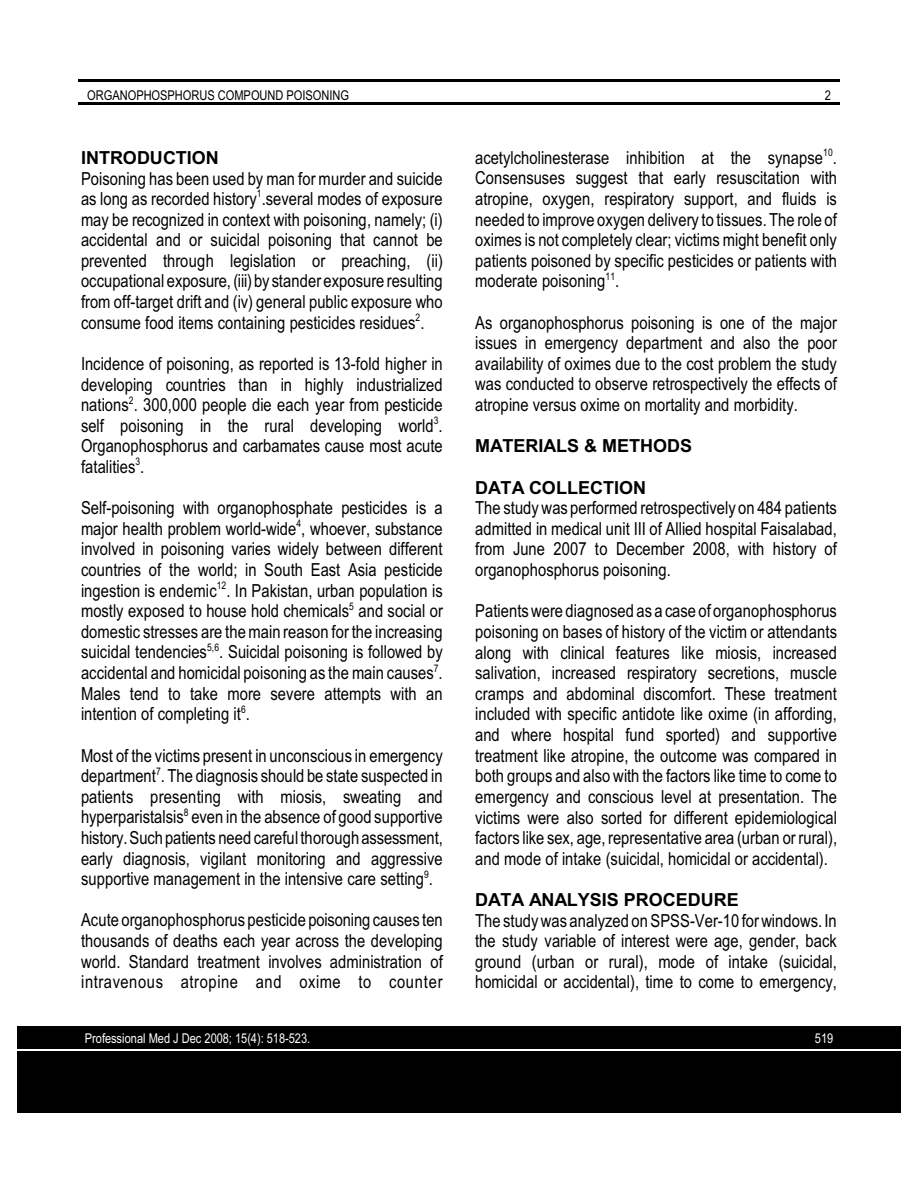
<style>
.page{position:relative;width:918px;height:1188px;background:#fff}
.page>*{position:absolute;margin:0;border:0;box-sizing:border-box;transform-origin:0 0}
.t1{font:18px/20.5px "Arial Narrow";color:#000;text-align:justify}
.t2{font:700 18px "Arial";color:#000}
.t3{font:13.5px "Arial Narrow";color:#fff}
.t4{font:13.5px "Arial Narrow";color:#000}
.t5{font:10.5px "Arial Narrow";color:#000}
</style>
<div class="page">
<hr style="left:78px;top:79px;width:762px;height:3px;background:#000">
<hr style="left:78px;top:102px;width:762px;height:3px;background:#000">
<div style="left:17px;top:1026px;width:884px;height:23px;background:#000"></div>
<div style="left:17px;top:1034px;width:884px;height:17px;background:#000"></div>
<div style="left:17px;top:1051px;width:884px;height:21px;background:#000"></div>
<div style="left:17px;top:1072px;width:884px;height:20px;background:#000"></div>
<div style="left:17px;top:1093px;width:884px;height:20px;background:#000"></div>
<hr style="left:17px;top:1050px;width:884px;height:1px;background:#fff">
<p class="t4" style="left:87px;top:90px;width:263px">ORGANOPHOSPHORUS COMPOUND POISONING</p>
<p class="t4" style="left:825px;top:90px;width:8px">2</p>
<p class="t2" style="left:81px;top:151px;width:139px">INTRODUCTION</p>
<p class="t1" style="left:81px;top:170px;width:363px">Poisoning has been used by man for murder and suicide as long as recorded history .several modes of exposure</p>
<p class="t5" style="left:257px;top:190px;width:6px">1</p>
<p class="t1" style="left:81px;top:211px;width:363px">may be recognized in context with poisoning, namely; (i) accidental and or suicidal poisoning that cannot be prevented through legislation or preaching, (ii) occupational exposure, (iii) by stander exposure resulting from off-target drift and (iv) general public exposure who consume food items containing pesticides residues . <sup>2</sup></p>
<p class="t1" style="left:81px;top:355px;width:363px">Incidence of poisoning, as reported is 13-fold higher in developing countries than in highly industrialized nations . 300,000 people die each year from pesticide</p>
<p class="t5" style="left:129px;top:396px;width:6px">2</p>
<p class="t1" style="left:81px;top:417px;width:363px">self poisoning in the rural developing world .<sup>3<br></sup>Organophosphorus and carbamates cause most acute fatalities .<sup>3</sup></p>
<p class="t1" style="left:81px;top:499px;width:363px">Self-poisoning with organophosphate pesticides is a major health problem world-wide , whoever, substance</p>
<p class="t5" style="left:296px;top:520px;width:6px">4</p>
<p class="t1" style="left:81px;top:541px;width:363px">involved in poisoning varies widely between different countries of the world; in South East Asia pesticide ingestion is endemic . In Pakistan, urban population is</p>
<p class="t5" style="left:217px;top:581px;width:11px">12</p>
<p class="t1" style="left:81px;top:602px;width:363px">mostly exposed to house hold chemicals and social or</p>
<p class="t5" style="left:349px;top:602px;width:6px">5</p>
<p class="t1" style="left:81px;top:623px;width:363px">domestic stresses are the main reason for the increasing suicidal tendencies . Suicidal poisoning is followed by</p>
<p class="t5" style="left:207px;top:643px;width:14px">5,6</p>
<p class="t1" style="left:81px;top:664px;width:363px">accidental and homicidal poisoning as the main causes .<sup>7<br></sup>Males tend to take more severe attempts with an intention of completing it .<sup>6</sup></p>
<p class="t1" style="left:81px;top:747px;width:363px">Most of the victims present in unconscious in emergency department . The diagnosis should be state suspected in</p>
<p class="t5" style="left:156px;top:767px;width:6px">7</p>
<p class="t1" style="left:81px;top:788px;width:363px">patients presenting with miosis, sweating and hyperparistalsis even in the absence of good supportive</p>
<p class="t5" style="left:184px;top:808px;width:6px">8</p>
<p class="t1" style="left:81px;top:829px;width:363px">history. Such patients need careful thorough assessment, early diagnosis, vigilant monitoring and aggressive supportive management in the intensive care setting .<sup>9</sup></p>
<p class="t1" style="left:81px;top:912px;width:363px">Acute organophosphorus pesticide poisoning causes ten thousands of deaths each year across the developing world. Standard treatment involves administration of intravenous atropine and oxime to counter</p>
<p class="t1" style="left:475px;top:149px;width:363px">acetylcholinesterase inhibition at the synapse .<sup>10<br></sup>Consensuses suggest that early resuscitation with atropine, oxygen, respiratory support, and fluids is needed to improve oxygen delivery to tissues. The role of oximes is not completely clear; victims might benefit only patients poisoned by specific pesticides or patients with moderate poisoning .<sup>11</sup></p>
<p class="t1" style="left:475px;top:314px;width:363px">As organophosphorus poisoning is one of the major issues in emergency department and also the poor availability of oximes due to the cost problem the study was conducted to observe retrospectively the effects of atropine versus oxime on mortality and morbidity.</p>
<p class="t2" style="left:475px;top:439px;width:218px">MATERIALS &amp; METHODS</p>
<p class="t2" style="left:475px;top:481px;width:172px">DATA COLLECTION</p>
<p class="t1" style="left:475px;top:499px;width:363px">The study was performed retrospectively on 484 patients admitted in medical unit III of Allied hospital Faisalabad, from June 2007 to December 2008, with history of organophosphorus poisoning.</p>
<p class="t1" style="left:475px;top:602px;width:363px">Patients were diagnosed as a case of organophosphorus poisoning on bases of history of the victim or attendants along with clinical features like miosis, increased salivation, increased respiratory secretions, muscle cramps and abdominal discomfort. These treatment included with specific antidote like oxime (in affording, and where hospital fund sported) and supportive treatment like atropine, the outcome was compared in both groups and also with the factors like time to come to emergency and conscious level at presentation. The victims were also sorted for different epidemiological factors like sex, age, representative area (urban or rural), and mode of intake (suicidal, homicidal or accidental).</p>
<p class="t2" style="left:475px;top:893px;width:265px">DATA ANALYSIS PROCEDURE</p>
<p class="t1" style="left:475px;top:912px;width:363px">The study was analyzed on SPSS-Ver-10 for windows. In the study variable of interest were age, gender, back ground (urban or rural), mode of intake (suicidal, homicidal or accidental), time to come to emergency,</p>
<p class="t3" style="left:85px;top:1033px;width:227px">Professional Med J Dec 2008; 15(4): 518-523.</p>
<p class="t3" style="left:815px;top:1033px;width:20px">519</p>
</div>
